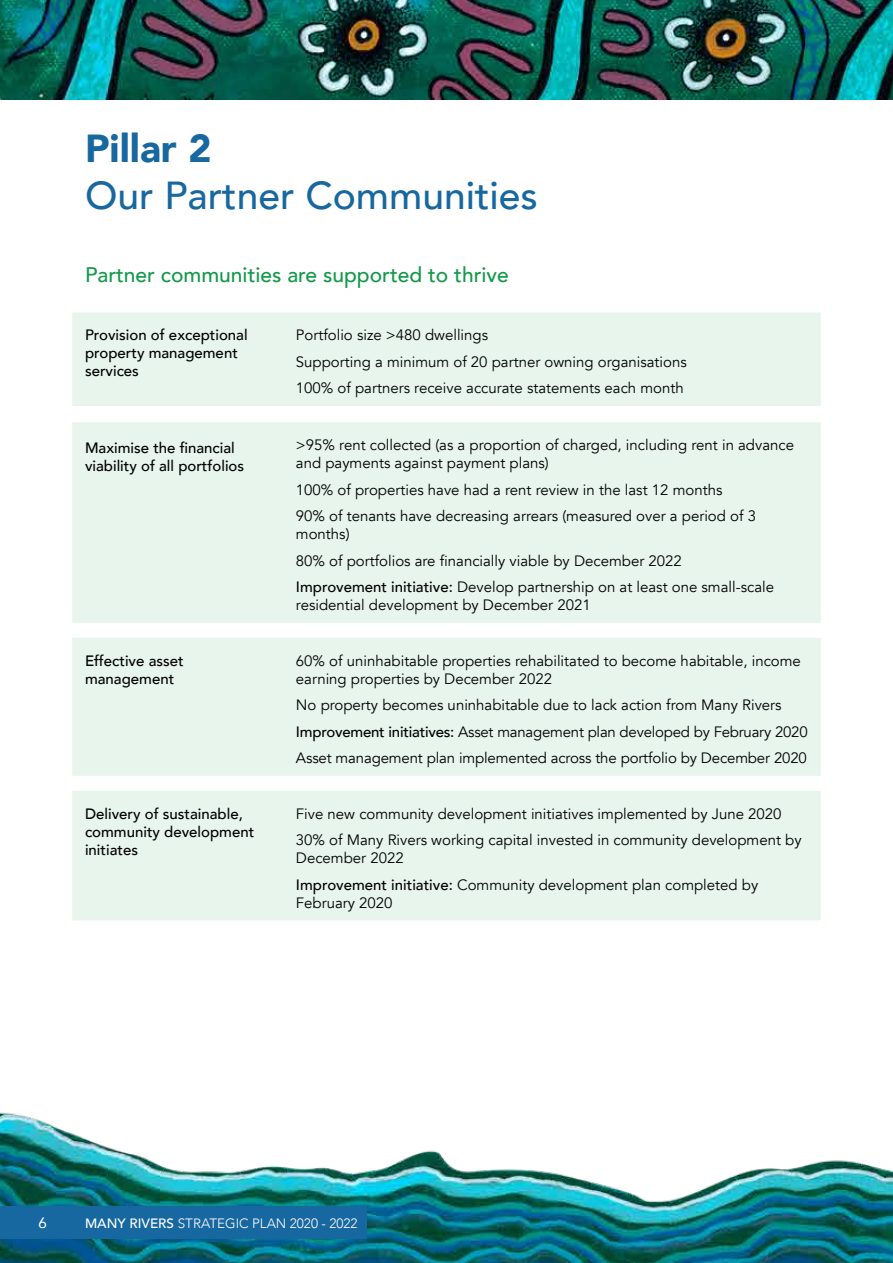
<style>
.page{position:relative;width:893px;height:1263px;background:#fff}
.page>*{position:absolute;margin:0;border:0;box-sizing:border-box;transform-origin:0 0}
.t1{font:500 39px "Avenir";color:#1767a0}
.t2{font:900 39px "Avenir";color:#1767a0}
.t3{font:500 21px "Avenir";color:#109948}
.t4{font:15px/26.5px "Avenir";color:#000}
.t5{font:500 15px/18px "Avenir";color:#000}
.t6{font:15px "Avenir";color:#fff}
.t7{font:300 13.5px "Avenir";color:#fff}
.s1{font-weight:500}
</style>
<div class="page">
<img style="left:0;top:1112px;width:893px;height:151px">
<img style="left:0;top:0;width:893px;height:99px">
<svg style="left:72px;top:312px;width:749px;height:608px;background:#e8f5ee"></svg>
<div style="left:0;top:1206px;width:367px;height:33px;background:#1767a0"></div>
<h1 class="t2" style="left:85px;top:115px;width:128px">Pillar 2</h1>
<h1 class="t1" style="left:85px;top:162px;width:454px">Our Partner Communities</h1>
<h2 class="t3" style="left:85px;top:257px;width:425px">Partner communities are supported to thrive</h2>
<p class="t5" style="left:85px;top:325px;width:164px">Provision of exceptional property management services</p>
<p class="t4" style="left:296px;top:322px;width:392px">Portfolio size &gt;480 dwellings<br>Supporting a minimum of 20 partner owning organisations<br>100% of partners receive accurate statements each month</p>
<p class="t5" style="left:85px;top:438px;width:161px">Maximise the financial viability of all portfolios</p>
<p class="t4" style="left:296px;top:436px;width:500px;line-height:18px">&gt;95% rent collected (as a proportion of charged, including rent in advance and payments against payment plans)</p>
<p class="t4" style="left:296px;top:476px;width:462px">100% of properties have had a rent review in the last 12 months<br>90% of tenants have decreasing arrears (measured over a period of 3</p>
<p class="t4" style="left:296px;top:521px;width:480px">months)<br>80% of portfolios are financially viable by December 2022<br><span class="s1">Improvement initiative:</span> Develop partnership on at least one small-scale</p>
<p class="t4" style="left:296px;top:592px;width:296px">residential development by December 2021</p>
<p class="t5" style="left:85px;top:650px;width:100px">Effective asset management</p>
<p class="t4" style="left:296px;top:652px;width:506px;line-height:18px">60% of uninhabitable properties rehabilitated to become habitable, income earning properties by December 2022</p>
<p class="t4" style="left:296px;top:692px;width:513px">No property becomes uninhabitable due to lack action from Many Rivers<br><span class="s1">Improvement initiatives:</span> Asset management plan developed by February 2020<br>Asset management plan implemented across the portfolio by December 2020</p>
<p class="t5" style="left:85px;top:803px;width:171px">Delivery of sustainable, community development initiates</p>
<p class="t4" style="left:296px;top:800px;width:507px">Five new community development initiatives implemented by June 2020<br>30% of Many Rivers working capital invested in community development by</p>
<p class="t4" style="left:296px;top:845px;width:464px">December 2022<br><span class="s1">Improvement initiative:</span> Community development plan completed by</p>
<p class="t4" style="left:296px;top:889px;width:98px">February 2020</p>
<p class="t6" style="left:38px;top:1210px;width:10px">6</p>
<p class="t7" style="left:85px;top:1215px;width:274px"><span class="s1">MANY RIVERS</span> STRATEGIC PLAN 2020 - 2022</p>
</div>
